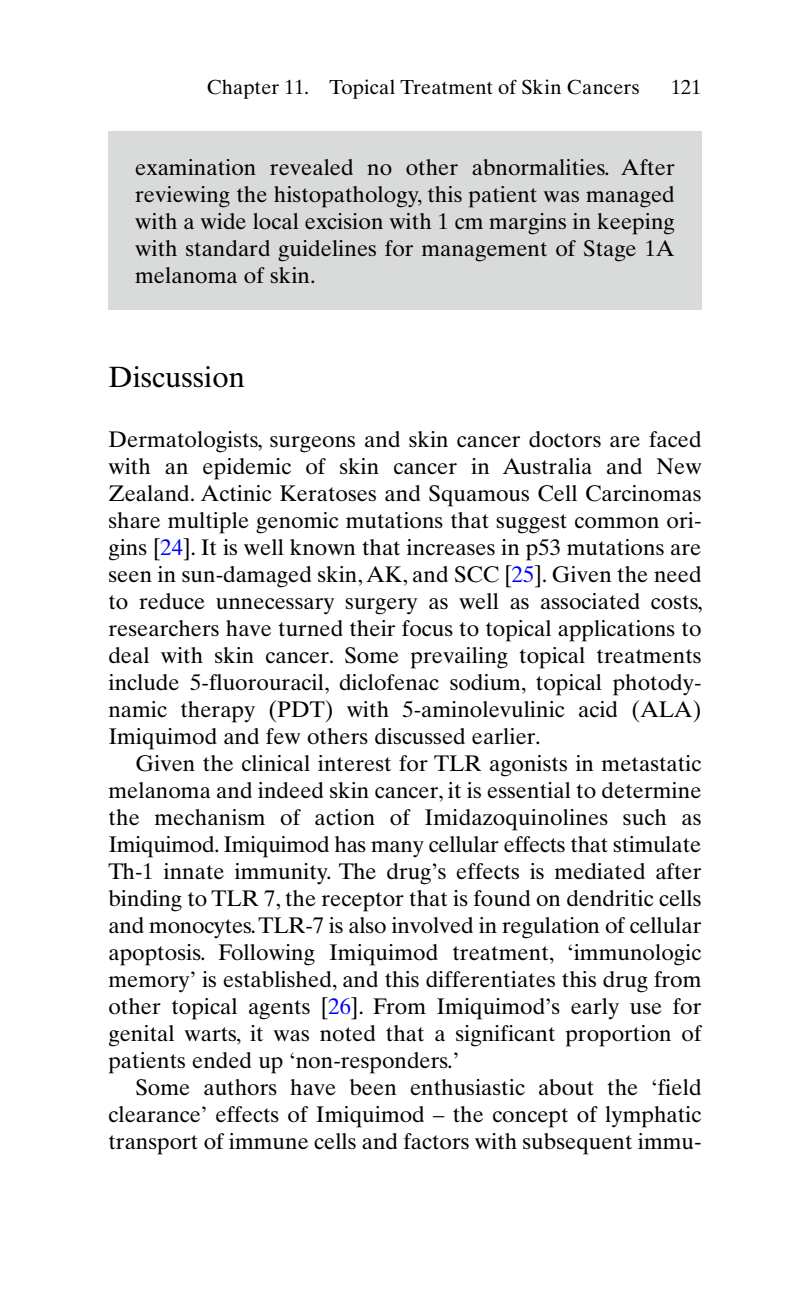
<style>
.page{position:relative;width:810px;height:1296px;background:#fff}
.page>*{position:absolute;margin:0;border:0;box-sizing:border-box;transform-origin:0 0}
.t1{font:29.25px "Whnnsb Times Ten";color:#000}
.t2{font:22.5px/27px "Whnnsb Times Ten";color:#000;text-align:justify}
.t3{font:20.25px "Whnnsb Times Ten";color:#000}
.s1{color:#0000fa}
</style>
<div class="page">
<div style="left:108px;top:131px;width:594px;height:179px;background:#d9dada"></div>
<p class="t3" style="left:207px;top:80px;width:435px">Chapter 11. Topical Treatment of Skin Cancers</p>
<p class="t3" style="left:671px;top:80px;width:32px">121</p>
<p class="t2" style="left:135px;top:156px;width:541px">examination revealed no other abnormalities. After reviewing the histopathology, this patient was managed with a wide local excision with 1 cm margins in keeping with standard guidelines for management of Stage 1A melanoma of skin.</p>
<h1 class="t1" style="left:108px;top:366px;width:138px">Discussion</h1>
<p class="t2" style="left:108px;top:428px;width:596px">Dermatologists, surgeons and skin cancer doctors are faced with an epidemic of skin cancer in Australia and New Zealand. Actinic Keratoses and Squamous Cell Carcinomas share multiple genomic mutations that suggest common ori&shy;gins [ <span class="s1">24</span> ]. It is well known that increases in p53 mutations are seen in sun-damaged skin, AK, and SCC [ <span class="s1">25</span> ]. Given the need to reduce unnecessary surgery as well as associated costs, researchers have turned their focus to topical applications to deal with skin cancer. Some prevailing topical treatments include 5-fluorouracil, diclofenac sodium, topical photody&shy;namic therapy (PDT) with 5-aminolevulinic acid (ALA)<br>Imiquimod and few others discussed earlier.</p>
<p class="t2" style="left:108px;top:752px;width:595px;text-indent:27px">Given the clinical interest for TLR agonists in metastatic melanoma and indeed skin cancer, it is essential to determine the mechanism of action of Imidazoquinolines such as Imiquimod. Imiquimod has many cellular effects that stimulate Th-1 innate immunity. The drug’s effects is mediated after binding to TLR 7, the receptor that is found on dendritic cells and monocytes. TLR-7 is also involved in regulation of cellular apoptosis. Following Imiquimod treatment, ‘immunologic memory’ is established, and this differentiates this drug from other topical agents [ <span class="s1">26</span> ]. From Imiquimod’s early use for genital warts, it was noted that a significant proportion of patients ended up ‘non-responders.’</p>
<p class="t2" style="left:108px;top:1076px;width:595px;text-indent:27px">Some authors have been enthusiastic about the ‘field clearance’ effects of Imiquimod – the concept of lymphatic transport of immune cells and factors with subsequent immu-</p>
</div>
